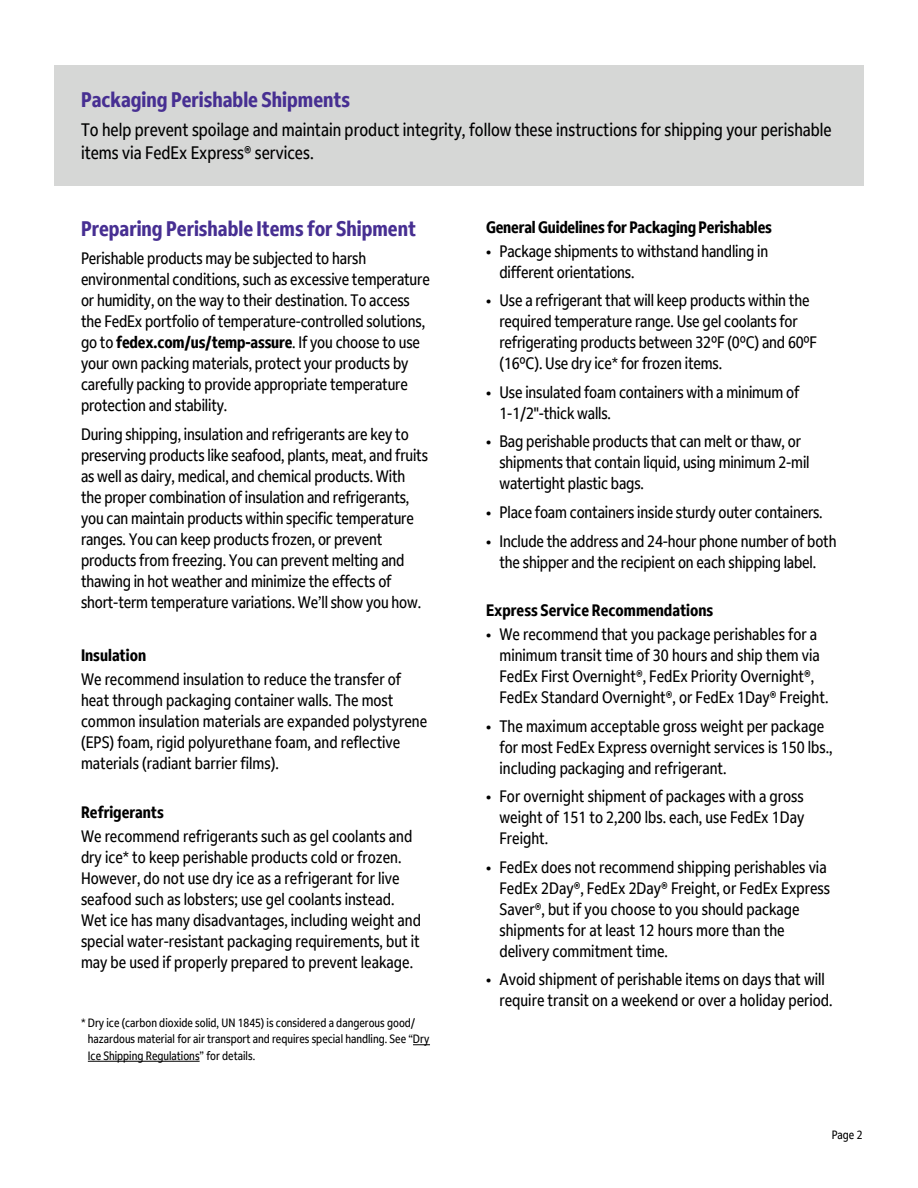
<style>
.page{position:relative;width:918px;height:1188px;background:#fff}
.page>*{position:absolute;margin:0;border:0;box-sizing:border-box;transform-origin:0 0}
.t1{font:700 condensed 21px "Fed Ex Sans";color:#472f92}
.t2{font:condensed 18px/22.5px "Fed Ex Sans";color:#000}
.t3{font:condensed 16.5px/21px "Fed Ex Sans";letter-spacing:-.01em;color:#000}
.t4{font:700 condensed 16.5px "Fed Ex Sans";color:#000}
.t5{font:condensed 12px/16.5px "Fed Ex Sans";color:#000}
.s1{font-weight:700}
</style>
<div class="page">
<svg style="left:413px;top:1044px;width:17px;height:1px"></svg>
<hr style="left:88px;top:1061px;width:112px;height:1px;background:#000">
<div style="left:54px;top:65px;width:810px;height:120px;background:#d6d7d6"></div>
<p class="t1" style="left:81px;top:88px;width:271px">Packaging Perishable Shipments</p>
<p class="t2" style="left:81px;top:119px;width:752px">To help prevent spoilage and maintain product integrity, follow these instructions for shipping your perishable items via FedEx Express® services.</p>
<p class="t1" style="left:81px;top:216px;width:336px">Preparing Perishable Items for Shipment</p>
<p class="t3" style="left:81px;top:248px;width:350px">Perishable products may be subjected to harsh environmental conditions, such as excessive temperature or humidity, on the way to their destination. To access the FedEx portfolio of temperature-controlled solutions, go to <span class="s1">fedex.com/us/temp-assure</span>. If you choose to use your own packing materials, protect your products by carefully packing to provide appropriate temperature protection and stability.</p>
<p class="t3" style="left:81px;top:424px;width:349px">During shipping, insulation and refrigerants are key to preserving products like seafood, plants, meat, and fruits as well as dairy, medical, and chemical products. With the proper combination of insulation and refrigerants, you can maintain products within specific temperature ranges. You can keep products frozen, or prevent products from freezing. You can prevent melting and thawing in hot weather and minimize the effects of short-term temperature variations. We’ll show you how.</p>
<p class="t4" style="left:81px;top:646px;width:67px">Insulation</p>
<p class="t3" style="left:81px;top:669px;width:348px">We recommend insulation to reduce the transfer of heat through packaging container walls. The most common insulation materials are expanded polystyrene (EPS) foam, rigid polyurethane foam, and reflective materials (radiant barrier films).</p>
<p class="t4" style="left:81px;top:802px;width:84px">Refrigerants</p>
<p class="t3" style="left:81px;top:826px;width:341px">We recommend refrigerants such as gel coolants and dry ice* to keep perishable products cold or frozen.<br>However, do not use dry ice as a refrigerant for live seafood such as lobsters; use gel coolants instead.<br>Wet ice has many disadvantages, including weight and special water-resistant packaging requirements, but it may be used if properly prepared to prevent leakage.</p>
<p class="t5" style="left:88px;top:1015px;width:343px;text-indent:-7px">* Dry ice (carbon dioxide solid, UN 1845) is considered a dangerous good/ hazardous material for air transport and requires special handling. See “Dry<br>Ice Shipping Regulations” for details.</p>
<p class="t4" style="left:486px;top:217px;width:288px">General Guidelines for Packaging Perishables</p>
<p class="t3" style="left:499px;top:241px;width:270px;text-indent:-13px">• Package shipments to withstand handling in different orientations.</p>
<p class="t3" style="left:499px;top:290px;width:319px;text-indent:-13px">• Use a refrigerant that will keep products within the required temperature range. Use gel coolants for refrigerating products between 32ºF (0ºC) and 60ºF (16ºC). Use dry ice* for frozen items.</p>
<p class="t3" style="left:499px;top:382px;width:301px;text-indent:-13px">• Use insulated foam containers with a minimum of<br>1-1/2"-thick walls.</p>
<p class="t3" style="left:499px;top:431px;width:312px;text-indent:-13px">• Bag perishable products that can melt or thaw, or shipments that contain liquid, using minimum 2-mil watertight plastic bags.</p>
<p class="t3" style="left:486px;top:502px;width:338px">• Place foam containers inside sturdy outer containers.</p>
<p class="t3" style="left:486px;top:530px;width:352px;text-align:center">• Include the address and 24-hour phone number of both the shipper and the recipient on each shipping label.</p>
<p class="t4" style="left:486px;top:601px;width:229px">Express Service Recommendations</p>
<p class="t3" style="left:499px;top:624px;width:330px;text-indent:-13px">• We recommend that you package perishables for a minimum transit time of 30 hours and ship them via FedEx First Overnight®, FedEx Priority Overnight®, FedEx Standard Overnight®, or FedEx 1Day® Freight.</p>
<p class="t3" style="left:499px;top:716px;width:335px;text-indent:-13px">• The maximum acceptable gross weight per package for most FedEx Express overnight services is 150 lbs., including packaging and refrigerant.</p>
<p class="t3" style="left:499px;top:786px;width:306px;text-align:justify;text-indent:-13px">• For overnight shipment of packages with a gross weight of 151 to 2,200 lbs. each, use FedEx 1Day Freight.</p>
<p class="t3" style="left:499px;top:857px;width:332px;text-indent:-13px">• FedEx does not recommend shipping perishables via FedEx 2Day®, FedEx 2Day® Freight, or FedEx Express Saver®, but if you choose to you should package shipments for at least 12 hours more than the delivery commitment time.</p>
<p class="t3" style="left:499px;top:969px;width:335px;text-indent:-13px">• Avoid shipment of perishable items on days that will require transit on a weekend or over a holiday period.</p>
<p class="t5" style="left:832px;top:1127px;width:32px">Page 2</p>
</div>
